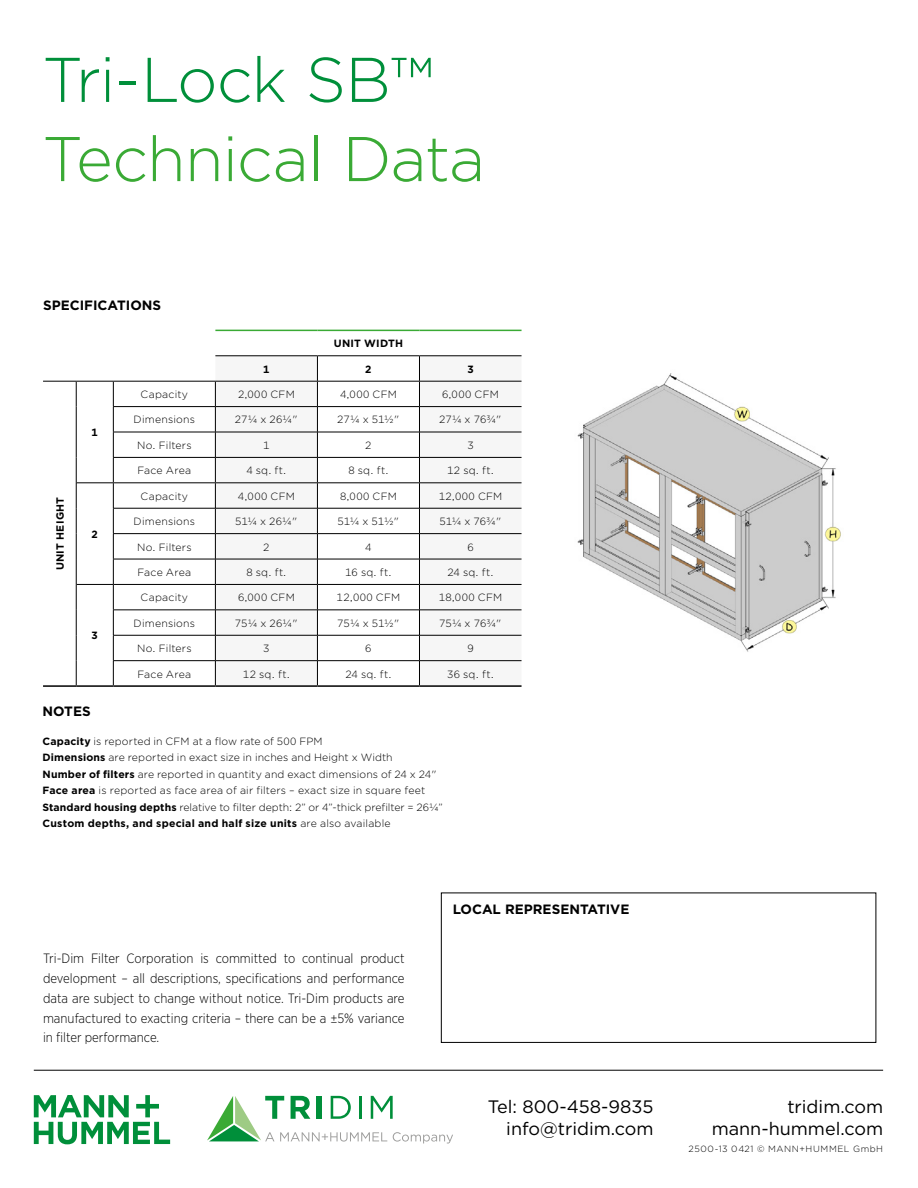
<style>
.page{position:relative;width:918px;height:1188px;background:#fff}
.page>*{position:absolute;margin:0;border:0;box-sizing:border-box;transform-origin:0 0}
.t1{font:300 63px "Gotham";letter-spacing:-.02em;color:#3aaa35}
.t2{font:300 63px "Gotham";letter-spacing:-.02em;color:#008f3a}
.t3{font:18px/21.6px "Gotham";color:#000;text-align:right}
.t4{font:300 13.5px/19.8px "Gotham Narrow";color:#000;text-align:justify}
.t5{font:700 13.5px "Gotham";color:#000}
.t6{font:300 10.5px/16.5px "Gotham";letter-spacing:.015em;color:#000}
.t7{font:700 10.5px "Gotham";letter-spacing:.03em;color:#000}
.t8{font:300 9px "Gotham";letter-spacing:.07em;color:#000}
.s1{font-weight:700}
</style>
<div class="page">
<svg style="left:34px;top:1095px;width:136px;height:49px"></svg>
<svg style="left:207px;top:1096px;width:246px;height:48px"></svg>
<svg style="left:43px;top:380px;width:33px;height:305px"></svg>
<svg style="left:76px;top:331px;width:446px;height:354px"></svg>
<svg style="left:215px;top:356px;width:307px;height:329px;fill:#f6f6f6"></svg>
<hr style="left:215px;top:330px;width:102px;height:1px;background:#3aaa35">
<hr style="left:317px;top:330px;width:102px;height:1px;background:#3aaa35">
<hr style="left:419px;top:330px;width:103px;height:1px;background:#3aaa35">
<hr style="left:215px;top:355px;width:102px;height:1px;background:#000">
<hr style="left:317px;top:355px;width:102px;height:1px;background:#000">
<hr style="left:419px;top:355px;width:103px;height:1px;background:#000">
<hr style="left:43px;top:381px;width:33px;height:1px;background:#000">
<hr style="left:76px;top:381px;width:37px;height:1px;background:#000">
<hr style="left:113px;top:381px;width:102px;height:1px;background:#000">
<hr style="left:215px;top:381px;width:102px;height:1px;background:#000">
<hr style="left:317px;top:381px;width:102px;height:1px;background:#000">
<hr style="left:419px;top:381px;width:103px;height:1px;background:#000">
<hr style="left:76px;top:482px;width:37px;height:1px;background:#000">
<hr style="left:113px;top:482px;width:102px;height:1px;background:#000">
<hr style="left:215px;top:482px;width:102px;height:1px;background:#000">
<hr style="left:317px;top:482px;width:102px;height:1px;background:#000">
<hr style="left:419px;top:482px;width:103px;height:1px;background:#000">
<hr style="left:76px;top:584px;width:37px;height:1px;background:#000">
<hr style="left:113px;top:584px;width:102px;height:1px;background:#000">
<hr style="left:215px;top:584px;width:102px;height:1px;background:#000">
<hr style="left:317px;top:584px;width:102px;height:1px;background:#000">
<hr style="left:419px;top:584px;width:103px;height:1px;background:#000">
<hr style="left:113px;top:406px;width:102px;height:1px;background:#000">
<hr style="left:215px;top:406px;width:102px;height:1px;background:#000">
<hr style="left:317px;top:406px;width:102px;height:1px;background:#000">
<hr style="left:419px;top:406px;width:103px;height:1px;background:#000">
<hr style="left:113px;top:432px;width:102px;height:1px;background:#000">
<hr style="left:215px;top:432px;width:102px;height:1px;background:#000">
<hr style="left:317px;top:432px;width:102px;height:1px;background:#000">
<hr style="left:419px;top:432px;width:103px;height:1px;background:#000">
<hr style="left:113px;top:457px;width:102px;height:1px;background:#000">
<hr style="left:215px;top:457px;width:102px;height:1px;background:#000">
<hr style="left:317px;top:457px;width:102px;height:1px;background:#000">
<hr style="left:419px;top:457px;width:103px;height:1px;background:#000">
<hr style="left:113px;top:508px;width:102px;height:1px;background:#000">
<hr style="left:215px;top:508px;width:102px;height:1px;background:#000">
<hr style="left:317px;top:508px;width:102px;height:1px;background:#000">
<hr style="left:419px;top:508px;width:103px;height:1px;background:#000">
<hr style="left:113px;top:533px;width:102px;height:1px;background:#000">
<hr style="left:215px;top:533px;width:102px;height:1px;background:#000">
<hr style="left:317px;top:533px;width:102px;height:1px;background:#000">
<hr style="left:419px;top:533px;width:103px;height:1px;background:#000">
<hr style="left:113px;top:559px;width:102px;height:1px;background:#000">
<hr style="left:215px;top:559px;width:102px;height:1px;background:#000">
<hr style="left:317px;top:559px;width:102px;height:1px;background:#000">
<hr style="left:419px;top:559px;width:103px;height:1px;background:#000">
<hr style="left:113px;top:610px;width:102px;height:1px;background:#000">
<hr style="left:215px;top:610px;width:102px;height:1px;background:#000">
<hr style="left:317px;top:610px;width:102px;height:1px;background:#000">
<hr style="left:419px;top:610px;width:103px;height:1px;background:#000">
<hr style="left:113px;top:635px;width:102px;height:1px;background:#000">
<hr style="left:215px;top:635px;width:102px;height:1px;background:#000">
<hr style="left:317px;top:635px;width:102px;height:1px;background:#000">
<hr style="left:419px;top:635px;width:103px;height:1px;background:#000">
<svg style="left:76px;top:382px;width:1px;height:303px"></svg>
<hr style="left:113px;top:660px;width:102px;height:1px;background:#000">
<svg style="left:113px;top:382px;width:1px;height:303px"></svg>
<hr style="left:215px;top:660px;width:102px;height:1px;background:#000">
<svg style="left:215px;top:382px;width:1px;height:303px"></svg>
<hr style="left:317px;top:660px;width:102px;height:1px;background:#000">
<svg style="left:317px;top:356px;width:1px;height:329px"></svg>
<hr style="left:419px;top:660px;width:103px;height:1px;background:#000">
<svg style="left:419px;top:356px;width:1px;height:329px"></svg>
<hr style="left:43px;top:685px;width:33px;height:2px;background:#000">
<hr style="left:76px;top:685px;width:37px;height:2px;background:#000">
<hr style="left:113px;top:685px;width:102px;height:2px;background:#000">
<hr style="left:215px;top:685px;width:102px;height:2px;background:#000">
<hr style="left:317px;top:685px;width:102px;height:2px;background:#000">
<hr style="left:419px;top:685px;width:103px;height:2px;background:#000">
<img style="left:577px;top:373px;width:264px;height:279px">
<div style="left:441px;top:893px;width:435px;height:150px;border:1px solid #000"></div>
<hr style="left:34px;top:1070px;width:849px;height:1px;background:#000">
<h1 class="t2" style="left:43px;top:40px;width:392px">Tri-Lock SB™</h1>
<h1 class="t1" style="left:43px;top:119px;width:444px">Technical Data</h1>
<p class="t5" style="left:43px;top:296px;width:120px">SPECIFICATIONS</p>
<p class="t7" style="left:334px;top:337px;width:71px">UNIT WIDTH</p>
<p class="t7" style="left:263px;top:362px;width:8px">1</p>
<p class="t7" style="left:365px;top:362px;width:8px">2</p>
<p class="t7" style="left:467px;top:362px;width:8px">3</p>
<p class="t7" style="left:53px;top:570px;width:75px;rotate:-90deg">UNIT HEIGHT</p>
<p class="t7" style="left:92px;top:426px;width:8px">1</p>
<p class="t7" style="left:92px;top:527px;width:8px">2</p>
<p class="t7" style="left:92px;top:629px;width:8px">3</p>
<p class="t6" style="left:141px;top:386px;width:49px">Capacity</p>
<p class="t6" style="left:238px;top:386px;width:58px">2,000 CFM</p>
<p class="t6" style="left:340px;top:386px;width:58px">4,000 CFM</p>
<p class="t6" style="left:442px;top:386px;width:58px">6,000 CFM</p>
<p class="t6" style="left:134px;top:411px;width:63px">Dimensions</p>
<p class="t6" style="left:235px;top:411px;width:65px">271/4 x 261/4"</p>
<p class="t6" style="left:337px;top:411px;width:64px">271/4 x 511/2"</p>
<p class="t6" style="left:439px;top:411px;width:64px">271/4 x 763/4"</p>
<p class="t6" style="left:137px;top:437px;width:56px">No. Filters</p>
<p class="t6" style="left:263px;top:437px;width:8px">1</p>
<p class="t6" style="left:365px;top:437px;width:8px">2</p>
<p class="t6" style="left:467px;top:437px;width:8px">3</p>
<p class="t6" style="left:138px;top:462px;width:55px">Face Area</p>
<p class="t6" style="left:246px;top:462px;width:42px">4 sq. ft.</p>
<p class="t6" style="left:348px;top:462px;width:42px">8 sq. ft.</p>
<p class="t6" style="left:447px;top:462px;width:48px">12 sq. ft.</p>
<p class="t6" style="left:141px;top:487px;width:49px">Capacity</p>
<p class="t6" style="left:238px;top:487px;width:58px">4,000 CFM</p>
<p class="t6" style="left:340px;top:487px;width:58px">8,000 CFM</p>
<p class="t6" style="left:439px;top:487px;width:65px">12,000 CFM</p>
<p class="t6" style="left:134px;top:513px;width:63px">Dimensions</p>
<p class="t6" style="left:235px;top:513px;width:64px">511/4 x 261/4"</p>
<p class="t6" style="left:338px;top:513px;width:63px">511/4 x 511/2"</p>
<p class="t6" style="left:439px;top:513px;width:64px">511/4 x 763/4"</p>
<p class="t6" style="left:137px;top:538px;width:56px">No. Filters</p>
<p class="t6" style="left:263px;top:538px;width:8px">2</p>
<p class="t6" style="left:365px;top:538px;width:8px">4</p>
<p class="t6" style="left:467px;top:538px;width:8px">6</p>
<p class="t6" style="left:138px;top:564px;width:55px">Face Area</p>
<p class="t6" style="left:246px;top:564px;width:42px">8 sq. ft.</p>
<p class="t6" style="left:345px;top:564px;width:48px">16 sq. ft.</p>
<p class="t6" style="left:447px;top:564px;width:48px">24 sq. ft.</p>
<p class="t6" style="left:141px;top:589px;width:49px">Capacity</p>
<p class="t6" style="left:238px;top:589px;width:58px">6,000 CFM</p>
<p class="t6" style="left:337px;top:589px;width:65px">12,000 CFM</p>
<p class="t6" style="left:439px;top:589px;width:65px">18,000 CFM</p>
<p class="t6" style="left:134px;top:615px;width:63px">Dimensions</p>
<p class="t6" style="left:235px;top:615px;width:65px">751/4 x 261/4"</p>
<p class="t6" style="left:337px;top:615px;width:64px">751/4 x 511/2"</p>
<p class="t6" style="left:439px;top:615px;width:64px">751/4 x 763/4"</p>
<p class="t6" style="left:137px;top:640px;width:56px">No. Filters</p>
<p class="t6" style="left:263px;top:640px;width:8px">3</p>
<p class="t6" style="left:365px;top:640px;width:8px">6</p>
<p class="t6" style="left:467px;top:640px;width:8px">9</p>
<p class="t6" style="left:138px;top:665px;width:55px">Face Area</p>
<p class="t6" style="left:243px;top:665px;width:48px">12 sq. ft.</p>
<p class="t6" style="left:345px;top:665px;width:48px">24 sq. ft.</p>
<p class="t6" style="left:447px;top:665px;width:48px">36 sq. ft.</p>
<p class="t5" style="left:43px;top:702px;width:50px">NOTES</p>
<p class="t6" style="left:43px;top:733px;width:402px"><span class="s1">Capacity</span> is reported in CFM at a flow rate of 500 FPM<br><span class="s1">Dimensions</span> are reported in exact size in inches and Height x Width<br><span class="s1">Number of filters</span> are reported in quantity and exact dimensions of 24 x 24" <span class="s1">Face area</span> is reported as face area of air filters – exact size in square feet <span class="s1">Standard housing depths</span> relative to filter depth: 2” or 4”-thick prefilter = 261/4” <span class="s1">Custom depths, and special and half size units</span> are also available</p>
<p class="t4" style="left:43px;top:948px;width:363px">Tri-Dim Filter Corporation is committed to continual product development – all descriptions, specifications and performance data are subject to change without notice. Tri-Dim products are manufactured to exacting criteria – there can be a ±5% variance in filter performance.</p>
<p class="t5" style="left:453px;top:900px;width:178px">LOCAL REPRESENTATIVE</p>
<h2 class="t3" style="left:488px;top:1096px;width:167px">Tel: 800-458-9835 info@tridim.com</h2>
<h2 class="t3" style="left:712px;top:1096px;width:173px">tridim.com mann-hummel.com</h2>
<p class="t8" style="left:689px;top:1143px;width:196px">2500-13 0421 © MANN+HUMMEL GmbH</p>
</div>
